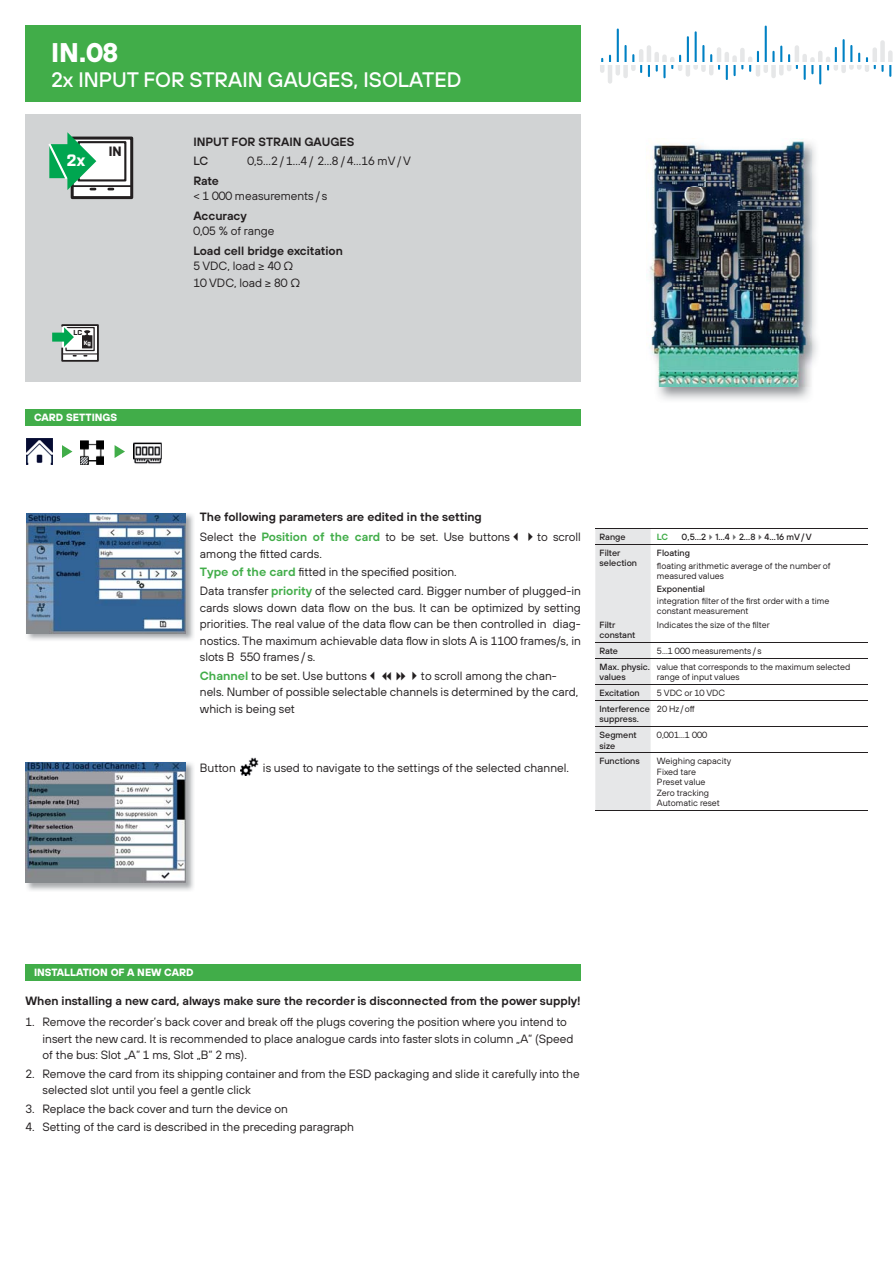
<style>
.page{position:relative;width:893px;height:1263px;background:#fff}
.page>*{position:absolute;margin:0;border:0;box-sizing:border-box;transform-origin:0 0}
.t1{font:700 27px "TT Hoves";color:#fff}
.t2{font:500 21px "TT Hoves";color:#fff}
.t3{font:700 16.5px "Purista CYR";color:#fff}
.t4{font:700 13.5px "Purista CYR";color:#231f20}
.t5{font:12px/16.5px "TT Hoves";color:#231f20}
.t6{font:600 12px/20.7px "TT Hoves";color:#231f20}
.t7{font:500 12px "TT Hoves";color:#231f20}
.t8{font:700 10.5px "TT Hoves";color:#fff}
.t9{font:9px/10.5px "TT Hoves";color:#231f20}
.t10{font:500 9px/10.4px "TT Hoves";color:#231f20}
.t11{font:600 9px "TT Hoves";color:#41ad49}
.t12{font:700 7.2px "Purista CYR";color:#231f20}
.t13{font:700 6.15px "Purista CYR";color:#fff}
.s1{font-weight:400}
.s2{color:#41ad49}
.s3{font-weight:600;color:#41ad49}
.s4{color:#6d6e70}
</style>
<div class="page">
<div style="left:26px;top:115px;width:555px;height:267px;background:#d1d3d4"></div>
<img style="left:26px;top:438px;width:27px;height:27px">
<svg style="left:62px;top:445px;width:10px;height:13px"></svg>
<svg style="left:115px;top:445px;width:10px;height:13px"></svg>
<img style="left:134px;top:442px;width:28px;height:22px">
<img style="left:81px;top:440px;width:23px;height:25px">
<hr style="left:624px;top:46px;width:3px;height:17px;background:#0081c4">
<hr style="left:617px;top:29px;width:2px;height:34px;background:#0081c4">
<hr style="left:695px;top:32px;width:2px;height:31px;background:#0081c4">
<hr style="left:687px;top:37px;width:2px;height:26px;background:#0081c4">
<hr style="left:765px;top:27px;width:2px;height:36px;background:#0081c4">
<hr style="left:843px;top:40px;width:2px;height:23px;background:#0081c4">
<hr style="left:663px;top:63px;width:3px;height:14px;background:#0081c4">
<svg style="left:648px;top:65px;width:2px;height:11px"></svg>
<hr style="left:819px;top:63px;width:2px;height:21px;background:#0081c4">
<hr style="left:686px;top:64px;width:4px;height:10px;background:#e6e7e8">
<div style="left:623px;top:64px;width:5px;height:12px;background:#e6e7e8"></div>
<svg style="left:631px;top:55px;width:11px;height:17px"></svg>
<svg style="left:600px;top:56px;width:11px;height:15px"></svg>
<hr style="left:608px;top:64px;width:4px;height:17px;background:#e6e7e8">
<div style="left:615px;top:64px;width:5px;height:9px;background:#e6e7e8"></div>
<hr style="left:818px;top:53px;width:4px;height:10px;background:#e6e7e8">
<svg style="left:826px;top:46px;width:65px;height:30px"></svg>
<svg style="left:693px;top:46px;width:122px;height:33px"></svg>
<hr style="left:639px;top:51px;width:4px;height:12px;background:#e6e7e8">
<hr style="left:647px;top:47px;width:4px;height:16px;background:#e6e7e8">
<div style="left:654px;top:54px;width:5px;height:9px;background:#e6e7e8"></div>
<div style="left:872px;top:50px;width:5px;height:13px;background:#e6e7e8"></div>
<div style="left:880px;top:42px;width:5px;height:21px;background:#e6e7e8"></div>
<div style="left:888px;top:53px;width:5px;height:10px;background:#e6e7e8"></div>
<svg style="left:656px;top:56px;width:26px;height:15px"></svg>
<hr style="left:595px;top:62px;width:298px;height:3px;background:#fff">
<div style="left:26px;top:409px;width:555px;height:16px;background:#41ad49"></div>
<div style="left:26px;top:964px;width:555px;height:16px;background:#41ad49"></div>
<img style="left:240px;top:758px;width:18px;height:18px">
<img style="left:26px;top:514px;width:168px;height:126px">
<img style="left:26px;top:513px;width:160px;height:120px">
<img style="left:25px;top:763px;width:169px;height:128px">
<img style="left:25px;top:762px;width:161px;height:120px">
<svg style="left:75px;top:141px;width:54px;height:54px"></svg>
<div style="left:71px;top:137px;width:62px;height:62px;border:3px solid #231f20"></div>
<div style="left:79px;top:142px;width:46px;height:38px;background:#fff"></div>
<div style="left:78px;top:141px;width:48px;height:40px;border:2px solid #231f20"></div>
<hr style="left:72px;top:185px;width:60px;height:2px;background:#231f20">
<svg style="left:48px;top:132px;width:48px;height:58px"></svg>
<svg style="left:64px;top:327px;width:32px;height:32px"></svg>
<div style="left:61px;top:324px;width:38px;height:38px;border:2px solid #231f20"></div>
<div style="left:66px;top:328px;width:28px;height:22px;background:#fff"></div>
<div style="left:65px;top:327px;width:30px;height:24px;border:1px solid #231f20"></div>
<hr style="left:62px;top:353px;width:36px;height:1px;background:#231f20">
<div style="left:52px;top:333px;width:13px;height:9px;background:#00a650"></div>
<svg style="left:61px;top:327px;width:14px;height:21px"></svg>
<div style="left:82px;top:335px;width:10px;height:13px;background:#231f20"></div>
<svg style="left:84px;top:330px;width:6px;height:5px"></svg>
<div style="left:26px;top:26px;width:555px;height:76px;background:#41ad49"></div>
<div style="left:595px;top:529px;width:56px;height:281px;background:#e6e7e8"></div>
<hr style="left:651px;top:528px;width:216px;height:1px;background:#231f20">
<hr style="left:651px;top:544px;width:216px;height:1px;background:#231f20">
<hr style="left:651px;top:658px;width:216px;height:1px;background:#231f20">
<hr style="left:651px;top:684px;width:216px;height:1px;background:#231f20">
<hr style="left:651px;top:700px;width:216px;height:1px;background:#231f20">
<hr style="left:651px;top:726px;width:216px;height:1px;background:#231f20">
<hr style="left:651px;top:752px;width:216px;height:1px;background:#231f20">
<hr style="left:651px;top:810px;width:216px;height:1px;background:#231f20">
<hr style="left:595px;top:528px;width:56px;height:1px;background:#231f20">
<hr style="left:595px;top:544px;width:56px;height:1px;background:#231f20">
<hr style="left:595px;top:658px;width:56px;height:1px;background:#231f20">
<hr style="left:595px;top:684px;width:56px;height:1px;background:#231f20">
<hr style="left:595px;top:700px;width:56px;height:1px;background:#231f20">
<hr style="left:595px;top:726px;width:56px;height:1px;background:#231f20">
<hr style="left:595px;top:752px;width:56px;height:1px;background:#231f20">
<hr style="left:595px;top:810px;width:56px;height:1px;background:#231f20">
<hr style="left:595px;top:642px;width:272px;height:1px;background:#231f20">
<img style="left:657px;top:145px;width:160px;height:255px">
<img style="left:771px;top:138px;width:41px;height:249px">
<img style="left:646px;top:143px;width:125px;height:244px">
<h1 class="t1" style="left:51px;top:43px;width:69px">IN.08</h1>
<h2 class="t2" style="left:51px;top:72px;width:412px">2x INPUT FOR STRAIN GAUGES, ISOLATED</h2>
<h3 class="t3" style="left:66px;top:151px;width:21px">2x</h3>
<p class="t4" style="left:109px;top:144px;width:14px">IN</p>
<p class="t12" style="left:73px;top:328px;width:10px">LC</p>
<p class="t13" style="left:84px;top:339px;width:9px">Kg</p>
<p class="t8" style="left:34px;top:413px;width:85px">CARD SETTINGS</p>
<p class="t6" style="left:193px;top:133px;width:162px">INPUT FOR STRAIN GAUGES</p>
<p class="t7" style="left:193px;top:157px;width:16px">LC</p>
<p class="t5" style="left:247px;top:154px;width:165px">0,5…2 / 1…4 / 2…8 / 4…16 mV / V</p>
<p class="t6" style="left:193px;top:172px;width:27px">Rate</p>
<p class="t5" style="left:193px;top:189px;width:136px">&lt; 1 000 measurements / s</p>
<p class="t6" style="left:193px;top:207px;width:55px">Accuracy</p>
<p class="t5" style="left:193px;top:224px;width:83px">0,05 % of range</p>
<p class="t6" style="left:193px;top:241px;width:151px">Load cell bridge excitation</p>
<p class="t5" style="left:193px;top:258px;width:108px;line-height:17.1px">5 VDC, load ≥ 40 Ω<br>10 VDC, load ≥ 80 Ω</p>
<p class="t6" style="left:200px;top:507px;width:382px">The following parameters are edited in the setting<br><span class="s1">Select the</span> <span class="s2">Position of the card</span> <span class="s1">to be set. Use buttons</span>✓✔<span class="s1">to scroll</span></p>
<p class="t5" style="left:200px;top:546px;width:382px;line-height:18.6px">among the fitted cards.<br><span class="s3">Type of the card</span> fitted in the specified position.<br>Data transfer <span class="s3">priority</span> of the selected card. Bigger number of plugged-in</p>
<p class="t5" style="left:200px;top:600px;width:382px;text-align:justify">cards slows down data flow on the bus. It can be optimized by setting priorities. The real value of the data flow can be then controlled in diag&shy;nostics. The maximum achievable data flow in slots A is 1100 frames/s, in slots B 550 frames / s.</p>
<p class="t5" style="left:200px;top:669px;width:182px"><span class="s3">Channel</span> to be set. Use buttons✓</p>
<p class="t5" style="left:200px;top:669px;width:380px;text-indent:208px">✔to scroll among the chan&shy;nels. Number of possible selectable channels is determined by the card, which is being set</p>
<p class="t5" style="left:200px;top:760px;width:37px">Button</p>
<p class="t5" style="left:263px;top:760px;width:308px">is used to navigate to the settings of the selected channel.</p>
<p class="t10" style="left:600px;top:533px;width:28px">Range</p>
<p class="t11" style="left:657px;top:534px;width:13px">LC</p>
<p class="t10" style="left:682px;top:533px;width:132px">0,5…2<span class="s4">✔</span>1…4<span class="s4">✔</span>2…8<span class="s4">✔</span>4…16 mV / V</p>
<p class="t10" style="left:600px;top:549px;width:39px">Filter selection</p>
<p class="t10" style="left:657px;top:549px;width:34px">Floating</p>
<p class="t9" style="left:657px;top:561px;width:175px">floating arithmetic average of the number of measured values</p>
<p class="t10" style="left:657px;top:584px;width:50px">Exponential</p>
<p class="t9" style="left:657px;top:596px;width:174px">integration filter of the first order with a time constant measurement</p>
<p class="t10" style="left:600px;top:620px;width:37px">Filtr constant</p>
<p class="t9" style="left:657px;top:620px;width:114px">Indicates the size of the filter</p>
<p class="t10" style="left:600px;top:647px;width:20px">Rate</p>
<p class="t9" style="left:657px;top:647px;width:106px">5…1 000 measurements / s</p>
<p class="t10" style="left:600px;top:662px;width:52px">Max. physic. values</p>
<p class="t9" style="left:657px;top:662px;width:195px">value that corresponds to the maximum selected range of input values</p>
<p class="t10" style="left:600px;top:689px;width:42px">Excitation</p>
<p class="t9" style="left:657px;top:689px;width:70px">5 VDC or 10 VDC</p>
<p class="t10" style="left:600px;top:705px;width:52px">Interference suppress.</p>
<p class="t9" style="left:657px;top:705px;width:39px">20 Hz / off</p>
<p class="t10" style="left:600px;top:731px;width:39px">Segment size</p>
<p class="t9" style="left:657px;top:731px;width:52px">0,001…1 000</p>
<p class="t10" style="left:600px;top:757px;width:42px">Functions</p>
<p class="t9" style="left:657px;top:757px;width:76px">Weighing capacity<br>Fixed tare<br>Preset value<br>Zero tracking<br>Automatic reset</p>
<p class="t8" style="left:34px;top:968px;width:161px">INSTALLATION OF A NEW CARD</p>
<p class="t6" style="left:26px;top:992px;width:557px">When installing a new card, always make sure the recorder is disconnected from the power supply!</p>
<p class="t5" style="left:43px;top:1015px;width:532px;text-indent:-17px">1. Remove the recorder’s back cover and break off the plugs covering the position where you intend to insert the new card. It is recommended to place analogue cards into faster slots in column „A“ (Speed of the bus: Slot „A“ 1 ms, Slot „B“ 2 ms).</p>
<p class="t5" style="left:43px;top:1067px;width:539px;text-indent:-17px">2. Remove the card from its shipping container and from the ESD packaging and slide it carefully into the selected slot until you feel a gentle click</p>
<p class="t5" style="left:26px;top:1102px;width:264px">3. Replace the back cover and turn the device on</p>
<p class="t5" style="left:26px;top:1120px;width:330px">4. Setting of the card is described in the preceding paragraph</p>
</div>
